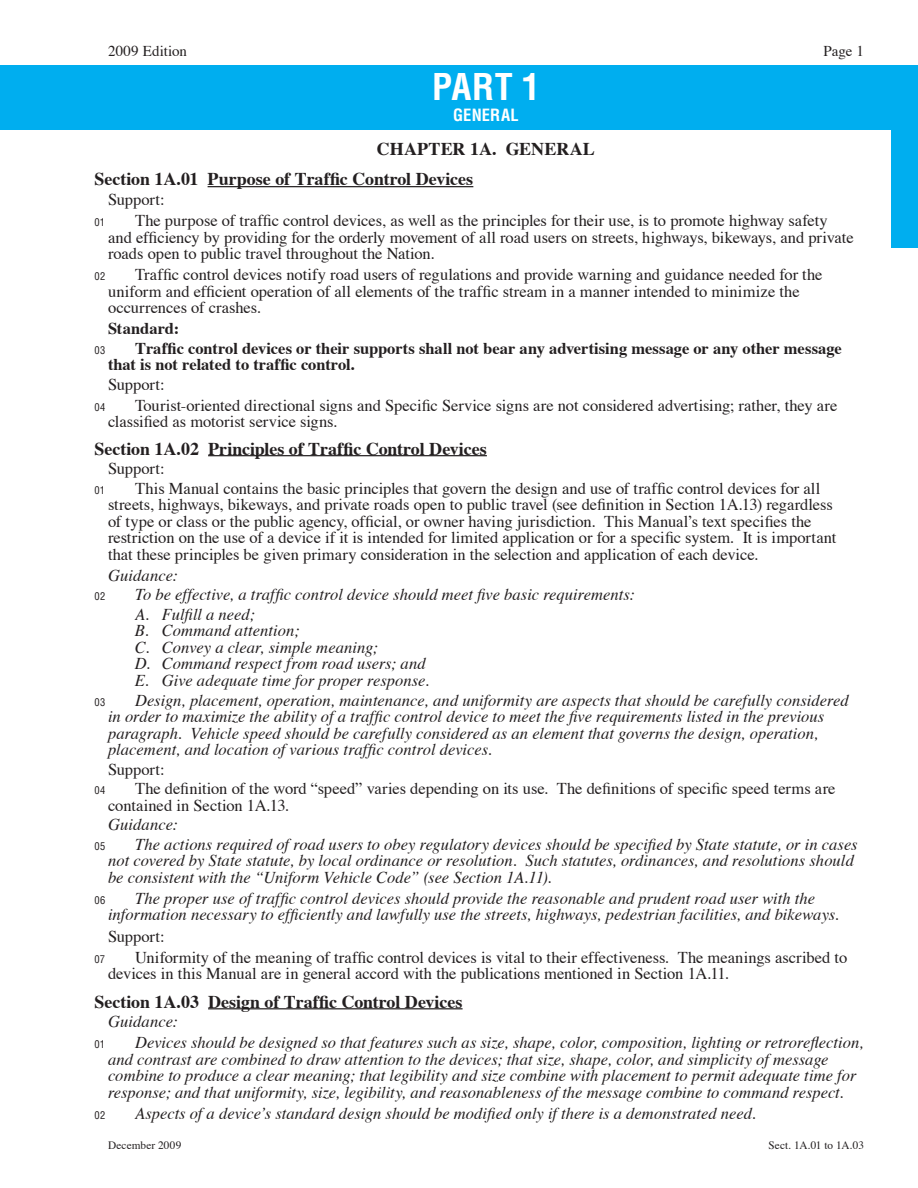
<style>
.page{position:relative;width:918px;height:1188px;background:#fff}
.page>*{position:absolute;margin:0;border:0;box-sizing:border-box;transform-origin:0 0}
.t1{font:700 condensed 36px "Helvetica";color:#fff}
.t2{font:700 18px/30px "Times";letter-spacing:-.005em;color:#231f20}
.t3{font:italic 16.5px/16.5px "Times";color:#231f20}
.t4{font:16.5px/16.5px "Times";letter-spacing:-.005em;color:#231f20}
.t5{font:700 16.5px/16.5px "Times";letter-spacing:-.005em;color:#231f20}
.t6{font:700 condensed 16.5px "Helvetica";letter-spacing:.01em;color:#fff}
.t7{font:15px "Times";color:#231f20}
.t8{font:11.25px "Times";letter-spacing:.01em;color:#231f20}
.t9{font:condensed 10.5px "Helvetica";letter-spacing:.035em;color:#231f20}
</style>
<div class="page">
<div style="left:891px;top:130px;width:27px;height:118px;background:#00aeef"></div>
<hr style="left:208px;top:186px;width:265px;height:1px;background:#231f20">
<hr style="left:208px;top:455px;width:279px;height:1px;background:#231f20">
<hr style="left:208px;top:1008px;width:255px;height:1px;background:#231f20">
<div style="left:0;top:65px;width:918px;height:65px;background:#00aeef"></div>
<p class="t7" style="left:108px;top:37px;width:81px">2009 Edition</p>
<p class="t7" style="left:824px;top:37px;width:42px">Page 1</p>
<h1 class="t1" style="left:432px;top:65px;width:109px">PART 1</h1>
<p class="t6" style="left:453px;top:105px;width:67px">GENERAL</p>
<p class="t2" style="left:95px;top:132px;width:502px;text-indent:282px">CHAPTER 1A. GENERAL<br>Section 1A.01 Purpose of Traffic Control Devices</p>
<p class="t4" style="left:108px;top:190px;width:58px">Support:</p>
<p class="t9" style="left:94px;top:216px;width:12px">01</p>
<p class="t4" style="left:108px;top:211px;width:747px;text-indent:27px">The purpose of traffic control devices, as well as the principles for their use, is to promote highway safety and efficiency by providing for the orderly movement of all road users on streets, highways, bikeways, and private roads open to public travel throughout the Nation.</p>
<p class="t9" style="left:94px;top:270px;width:12px">02</p>
<p class="t4" style="left:108px;top:265px;width:716px;text-indent:27px">Traffic control devices notify road users of regulations and provide warning and guidance needed for the uniform and efficient operation of all elements of the traffic stream in a manner intended to minimize the occurrences of crashes.</p>
<p class="t5" style="left:108px;top:319px;width:73px">Standard:</p>
<p class="t9" style="left:94px;top:343px;width:12px">03</p>
<p class="t5" style="left:108px;top:338px;width:735px;text-indent:27px">Traffic control devices or their supports shall not bear any advertising message or any other message that is not related to traffic control.</p>
<p class="t4" style="left:108px;top:375px;width:58px">Support:</p>
<p class="t9" style="left:94px;top:401px;width:12px">04</p>
<p class="t4" style="left:108px;top:396px;width:731px;text-indent:27px">Tourist-oriented directional signs and Specific Service signs are not considered advertising; rather, they are classified as motorist service signs.</p>
<p class="t2" style="left:94px;top:432px;width:394px">Section 1A.02 Principles of Traffic Control Devices</p>
<p class="t4" style="left:108px;top:459px;width:58px">Support:</p>
<p class="t9" style="left:94px;top:483px;width:12px">01</p>
<p class="t4" style="left:108px;top:478px;width:730px;text-indent:27px">This Manual contains the basic principles that govern the design and use of traffic control devices for all streets, highways, bikeways, and private roads open to public travel (see definition in Section 1A.13) regardless of type or class or the public agency, official, or owner having jurisdiction. This Manual’s text specifies the restriction on the use of a device if it is intended for limited application or for a specific system. It is important that these principles be given primary consideration in the selection and application of each device.</p>
<p class="t3" style="left:108px;top:566px;width:71px">Guidance:</p>
<p class="t9" style="left:94px;top:590px;width:12px">02</p>
<p class="t3" style="left:135px;top:584px;width:501px;line-height:19.5px">To be effective, a traffic control device should meet five basic requirements:<br>A. Fulfill a need;</p>
<p class="t3" style="left:135px;top:621px;width:296px">B. Command attention;<br>C. Convey a clear, simple meaning;<br>D. Command respect from road users; and E. Give adequate time for proper response.</p>
<p class="t9" style="left:94px;top:695px;width:12px">03</p>
<p class="t3" style="left:108px;top:691px;width:742px;text-indent:27px">Design, placement, operation, maintenance, and uniformity are aspects that should be carefully considered in order to maximize the ability of a traffic control device to meet the five requirements listed in the previous paragraph. Vehicle speed should be carefully considered as an element that governs the design, operation, placement, and location of various traffic control devices.</p>
<p class="t4" style="left:108px;top:759px;width:58px">Support:</p>
<p class="t9" style="left:94px;top:784px;width:12px">04</p>
<p class="t4" style="left:108px;top:779px;width:729px;text-indent:27px">The definition of the word “speed” varies depending on its use. The definitions of specific speed terms are contained in Section 1A.13.</p>
<p class="t3" style="left:108px;top:815px;width:71px">Guidance:</p>
<p class="t9" style="left:94px;top:839px;width:12px">05</p>
<p class="t3" style="left:108px;top:835px;width:751px;text-indent:27px">The actions required of road users to obey regulatory devices should be specified by State statute, or in cases not covered by State statute, by local ordinance or resolution. Such statutes, ordinances, and resolutions should be consistent with the “Uniform Vehicle Code” (see Section 1A.11).</p>
<p class="t9" style="left:94px;top:894px;width:12px">06</p>
<p class="t3" style="left:108px;top:889px;width:733px;text-align:center">The proper use of traffic control devices should provide the reasonable and prudent road user with the information necessary to efficiently and lawfully use the streets, highways, pedestrian facilities, and bikeways.</p>
<p class="t4" style="left:108px;top:926px;width:58px">Support:</p>
<p class="t9" style="left:94px;top:952px;width:12px">07</p>
<p class="t4" style="left:108px;top:947px;width:741px;text-indent:27px">Uniformity of the meaning of traffic control devices is vital to their effectiveness. The meanings ascribed to devices in this Manual are in general accord with the publications mentioned in Section 1A.11.</p>
<p class="t2" style="left:94px;top:985px;width:369px">Section 1A.03 Design of Traffic Control Devices</p>
<p class="t3" style="left:108px;top:1012px;width:71px">Guidance:</p>
<p class="t9" style="left:94px;top:1038px;width:12px">01</p>
<p class="t3" style="left:108px;top:1033px;width:757px;text-indent:27px">Devices should be designed so that features such as size, shape, color, composition, lighting or retroreflection, and contrast are combined to draw attention to the devices; that size, shape, color, and simplicity of message combine to produce a clear meaning; that legibility and size combine with placement to permit adequate time for response; and that uniformity, size, legibility, and reasonableness of the message combine to command respect.</p>
<p class="t9" style="left:94px;top:1108px;width:12px">02</p>
<p class="t3" style="left:135px;top:1104px;width:623px">Aspects of a device’s standard design should be modified only if there is a demonstrated need.</p>
<p class="t8" style="left:108px;top:1134px;width:75px">December 2009</p>
<p class="t8" style="left:768px;top:1134px;width:97px">Sect. 1A.01 to 1A.03</p>
</div>
